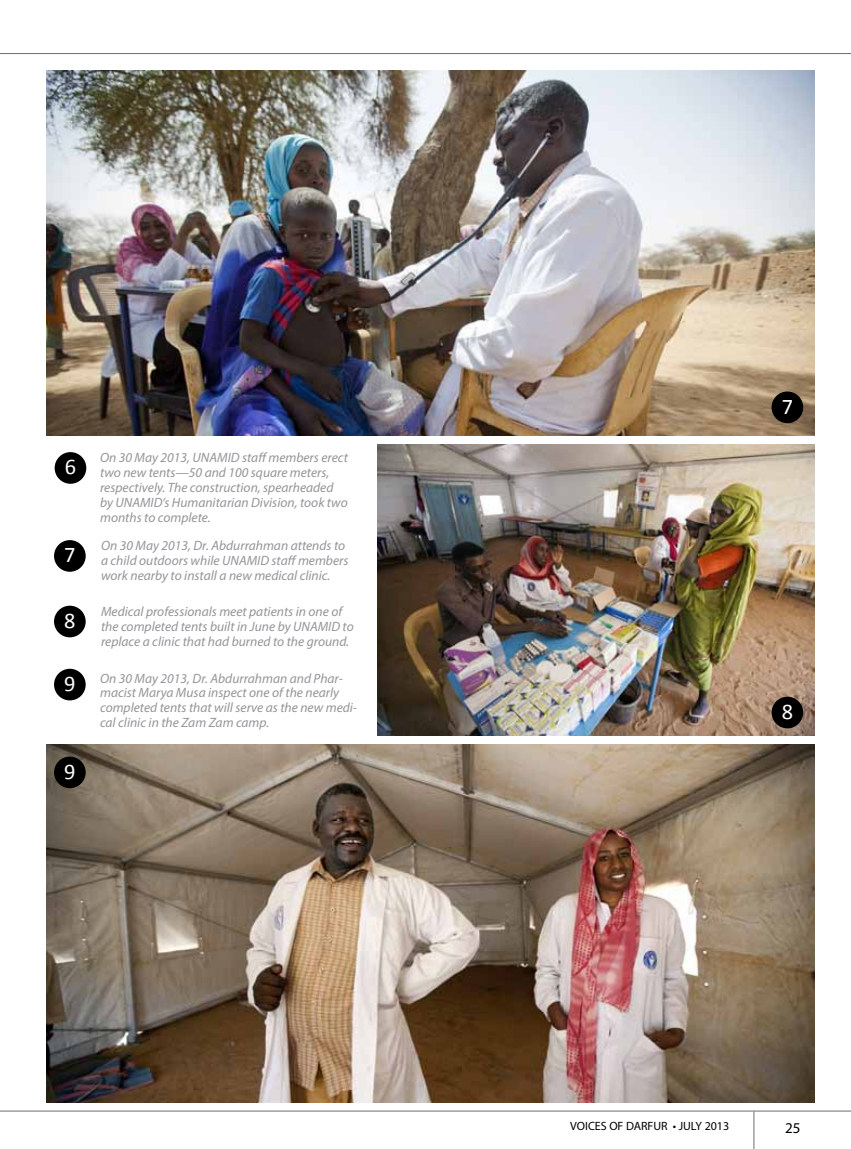
<style>
.page{position:relative;width:851px;height:1149px;background:#fff}
.page>*{position:absolute;margin:0;border:0;box-sizing:border-box;transform-origin:0 0}
.t1{font:22.35px "Calibri";color:#fff}
.t2{font:15px "Myriad Pro";color:#000}
.t3{font:italic 13.5px/14.9px "Myriad Pro";color:#939598}
.t4{font:12px "Myriad Pro";color:#000}
</style>
<div class="page">
<hr style="left:0;top:1110px;width:850px;height:1px;background:#6d6e71">
<hr style="left:753px;top:1111px;width:1px;height:37px;background:#6d6e71">
<div style="left:54px;top:668px;width:32px;height:32px;background:#000;border-radius:50%"></div>
<div style="left:54px;top:540px;width:32px;height:31px;background:#000;border-radius:50%"></div>
<div style="left:54px;top:605px;width:32px;height:32px;background:#000;border-radius:50%"></div>
<hr style="left:0;top:53px;width:850px;height:1px;background:#6d6e71">
<div style="left:55px;top:452px;width:31px;height:31px;background:#000;border-radius:50%"></div>
<img style="left:47px;top:70px;width:766px;height:366px">
<img style="left:47px;top:744px;width:766px;height:358px">
<img style="left:377px;top:444px;width:436px;height:291px">
<div style="left:771px;top:391px;width:32px;height:32px;background:#000;border-radius:50%"></div>
<div style="left:771px;top:696px;width:32px;height:32px;background:#000;border-radius:50%"></div>
<div style="left:54px;top:756px;width:32px;height:32px;background:#000;border-radius:50%"></div>
<h1 class="t1" style="left:65px;top:453px;width:13px">6</h1>
<h1 class="t1" style="left:64px;top:541px;width:13px">7</h1>
<h1 class="t1" style="left:64px;top:606px;width:13px">8</h1>
<h1 class="t1" style="left:64px;top:669px;width:13px">9</h1>
<h1 class="t1" style="left:64px;top:757px;width:13px">9</h1>
<p class="t3" style="left:100px;top:450px;width:249px">On 30 May 2013, UNAMID staff members erect two new tents—50 and 100 square meters, respectively. The construction, spearheaded by UNAMID’s Humanitarian Division, took two months to complete.</p>
<p class="t3" style="left:101px;top:538px;width:249px">On 30 May 2013, Dr. Abdurrahman attends to a child outdoors while UNAMID staff members work nearby to install a new medical clinic.</p>
<p class="t3" style="left:101px;top:603px;width:254px">Medical professionals meet patients in one of the completed tents built in June by UNAMID to replace a clinic that had burned to the ground.</p>
<p class="t3" style="left:100px;top:670px;width:258px">On 30 May 2013, Dr. Abdurrahman and Phar&shy;macist Marya Musa inspect one of the nearly completed tents that will serve as the new medi&shy;cal clinic in the Zam Zam camp.</p>
<h1 class="t1" style="left:781px;top:392px;width:13px">7</h1>
<h1 class="t1" style="left:781px;top:697px;width:13px">8</h1>
<p class="t4" style="left:570px;top:1118px;width:161px">VOICES OF DARFUR • JULY 2013</p>
<p class="t2" style="left:785px;top:1117px;width:17px">25</p>
</div>
